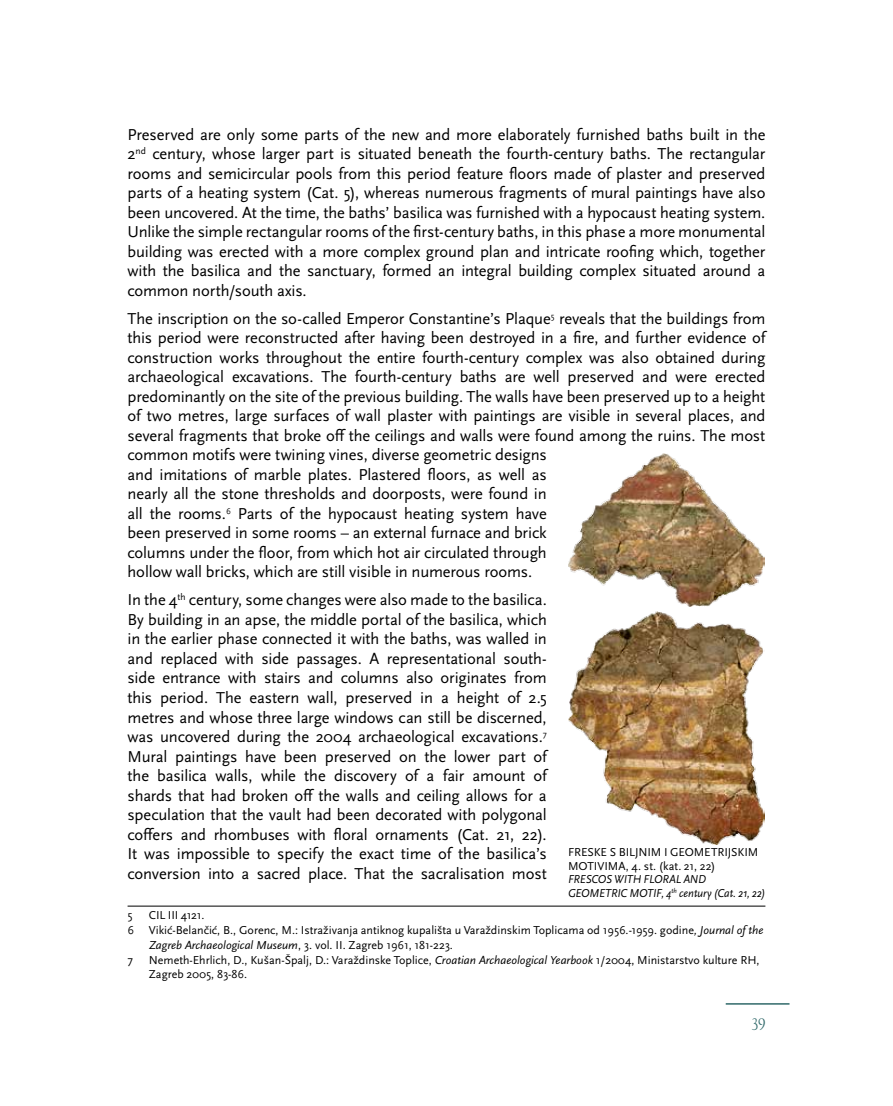
<style>
.page{position:relative;width:893px;height:1106px;background:#fff}
.page>*{position:absolute;margin:0;border:0;box-sizing:border-box;transform-origin:0 0}
.t1{font:16.5px/19.5px "Scala Sans Pro";letter-spacing:-.01em;color:#000;text-align:justify}
.t2{font:16.5px "Carrig Display";color:#30696a;scale:.84 1}
.t3{font:12px/14.4px "Scala Sans Pro";color:#000}
.t4{font:italic 12px/13.5px "Scala Sans Pro";letter-spacing:-.015em;color:#000;scale:.93 1}
.s1{font-style:italic}
</style>
<div class="page">
<hr style="left:726px;top:1003px;width:63px;height:1px;background:#30696a">
<hr style="left:128px;top:905px;width:637px;height:1px;background:#000">
<img style="left:568px;top:453px;width:196px;height:153px">
<img style="left:568px;top:611px;width:196px;height:233px">
<p class="t1" style="left:128px;top:125px;width:639px">Preserved are only some parts of the new and more elaborately furnished baths built in the 2<sup>nd</sup> century, whose larger part is situated beneath the fourth-century baths. The rectangular rooms and semicircular pools from this period feature floors made of plaster and preserved parts of a heating system (Cat. 5), whereas numerous fragments of mural paintings have also been uncovered. At the time, the baths’ basilica was furnished with a hypocaust heating system.<br>Unlike the simple rectangular rooms of the first-century baths, in this phase a more monumental building was erected with a more complex ground plan and intricate roofing which, together with the basilica and the sanctuary, formed an integral building complex situated around a common north/south axis.</p>
<p class="t1" style="left:128px;top:309px;width:639px;text-align:left">The inscription on the so-called Emperor Constantine’s Plaque<sup>5</sup> reveals that the buildings from this period were reconstructed after having been destroyed in a fire, and further evidence of construction works throughout the entire fourth-century complex was also obtained during archaeological excavations. The fourth-century baths are well preserved and were erected predominantly on the site of the previous building. The walls have been preserved up to a height of two metres, large surfaces of wall plaster with paintings are visible in several places, and several fragments that broke off the ceilings and walls were found among the ruins. The most common motifs were twining vines, diverse geometric designs<br>and imitations of marble plates. Plastered floors, as well as<br>nearly all the stone thresholds and doorposts, were found in<br>all the rooms.<sup>6</sup> Parts of the hypocaust heating system have<br>been preserved in some rooms – an external furnace and brick<br>columns under the floor, from which hot air circulated through<br>hollow wall bricks, which are still visible in numerous rooms.</p>
<p class="t1" style="left:128px;top:590px;width:421px">In the 4<sup>th</sup> century, some changes were also made to the basilica.<br>By building in an apse, the middle portal of the basilica, which in the earlier phase connected it with the baths, was walled in and replaced with side passages. A representational south&shy;side entrance with stairs and columns also originates from this period. The eastern wall, preserved in a height of 2.5 metres and whose three large windows can still be discerned, was uncovered during the 2004 archaeological excavations.<sup>7<br></sup>Mural paintings have been preserved on the lower part of the basilica walls, while the discovery of a fair amount of shards that had broken off the walls and ceiling allows for a speculation that the vault had been decorated with polygonal coffers and rhombuses with floral ornaments (Cat. 21, 22).<br>It was impossible to specify the exact time of the basilica’s conversion into a sacred place. That the sacralisation most</p>
<p class="t3" style="left:128px;top:908px;width:6px">5</p>
<p class="t3" style="left:149px;top:908px;width:57px">CIL III 4121.</p>
<p class="t3" style="left:128px;top:923px;width:637px">6 Vikić-Belančić, B., Gorenc, M.: Istraživanja antiknog kupališta u Varaždinskim Toplicama od 1956.-1959. godine<span class="s1">, Journal of the</span></p>
<p class="t3" style="left:149px;top:937px;width:305px"><span class="s1">Zagreb Archaeological Museum</span>, 3. vol. II. Zagreb 1961, 181-223.</p>
<p class="t3" style="left:128px;top:952px;width:7px">7</p>
<p class="t3" style="left:149px;top:952px;width:612px">Nemeth-Ehrlich, D., Kušan-Špalj, D.: Varaždinske Toplice, <span class="s1">Croatian Archaeological Yearbook</span> 1/2004, Ministarstvo kulture RH,<br>Zagreb 2005, 83-86.</p>
<p class="t3" style="left:568px;top:845px;width:192px;line-height:13.5px">FRESKE S BILJNIM I GEOMETRIJSKIM<br>MOTIVIMA, 4. st. (kat. 21, 22)</p>
<p class="t4" style="left:568px;top:872px;width:214px">FRESCOS WITH FLORAL AND<br>GEOMETRIC MOTIF, 4<sup>th</sup> century (Cat. 21, 22)</p>
<p class="t2" style="left:752px;top:1015px;width:18px">39</p>
</div>
